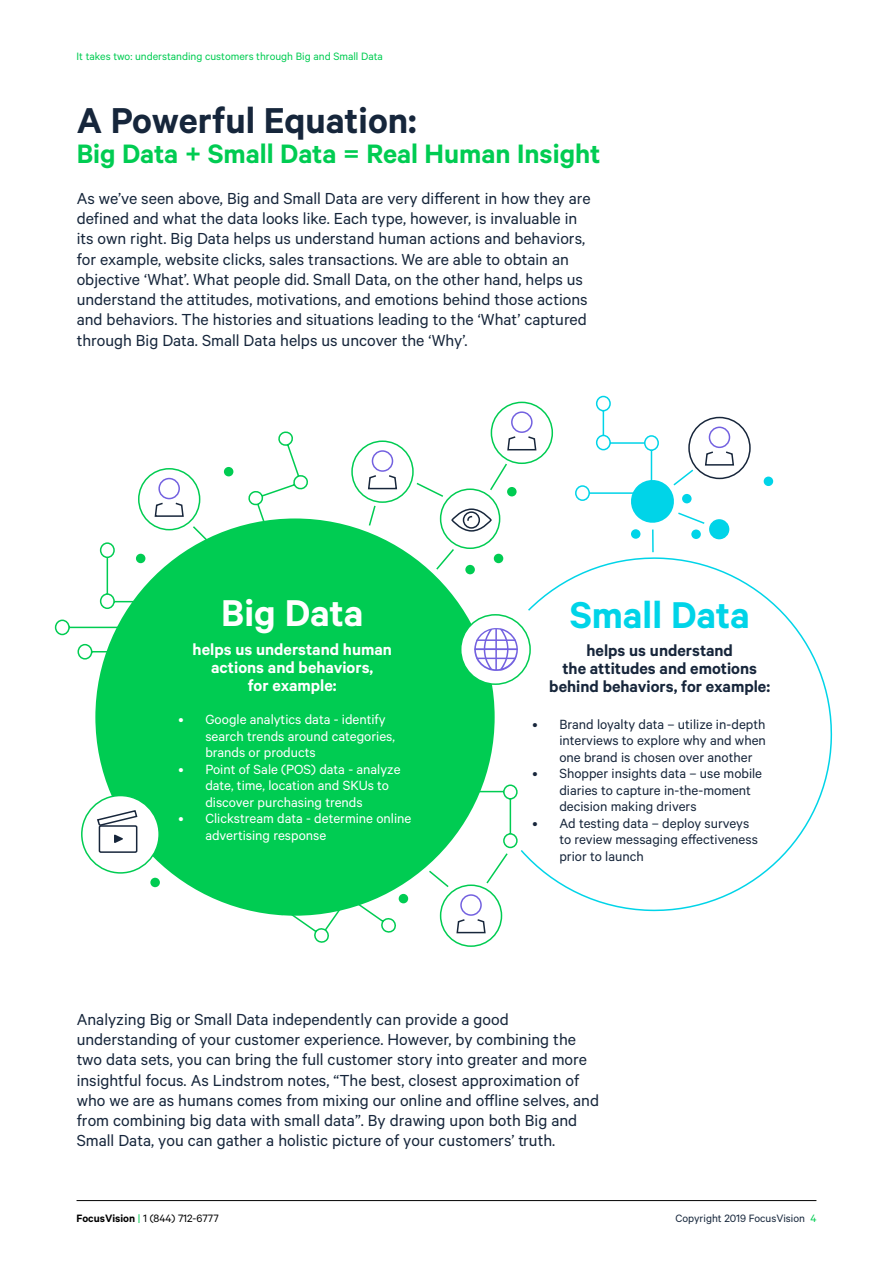
<style>
.page{position:relative;width:893px;height:1263px;background:#fff}
.page>*{position:absolute;margin:0;border:0;box-sizing:border-box;transform-origin:0 0}
.t1{font:600 42px "Calibre";letter-spacing:-.005em;color:#00d4e8}
.t2{font:600 42px "Calibre";letter-spacing:-.005em;color:#fff}
.t3{font:600 40.5px "Calibre";color:#16263b}
.t4{font:600 30px "Calibre";color:#00cc52}
.t5{font:18px/20.2px "Calibre";color:#16263b}
.t6{font:600 18px/18px "Calibre";color:#17263b;text-align:center}
.t7{font:600 18px/18px "Calibre";color:#fff;text-align:center}
.t8{font:15px/16.5px "Calibre";color:#17263b}
.t9{font:15px/16.5px "Calibre";color:#fff}
.t10{font:12px "Calibre";color:#00cc52}
.t11{font:12px "Calibre";color:#000}
.t12{font:12px "Calibre";color:#16263b}
.s1{font-weight:600}
.s2{color:#00cc52}
</style>
<div class="page">
<hr style="left:77px;top:1200px;width:739px;height:1px;background:#000">
<svg style="left:519px;top:557px;width:314px;height:355px"></svg>
<div style="left:95px;top:518px;width:400px;height:398px;background:#00cc52;border-radius:50%"></div>
<hr style="left:652px;top:529px;width:2px;height:23px;background:#00d4e8">
<div style="left:709px;top:519px;width:20px;height:20px;background:#00d4e8;border-radius:50%"></div>
<svg style="left:451px;top:508px;width:41px;height:24px"></svg>
<div style="left:440px;top:488px;width:60px;height:61px;border:2px solid #00cc52;border-radius:50%"></div>
<div style="left:460px;top:894px;width:22px;height:22px;border:2px solid #7361e0;border-radius:50%"></div>
<svg style="left:456px;top:919px;width:30px;height:15px"></svg>
<div style="left:440px;top:884px;width:62px;height:63px;border:2px solid #00cc52;border-radius:50%"></div>
<div style="left:372px;top:450px;width:21px;height:22px;border:2px solid #7361e0;border-radius:50%"></div>
<svg style="left:368px;top:475px;width:29px;height:15px"></svg>
<div style="left:351px;top:440px;width:63px;height:63px;border:2px solid #00cc52;border-radius:50%"></div>
<svg style="left:436px;top:549px;width:18px;height:21px"></svg>
<svg style="left:368px;top:505px;width:8px;height:21px"></svg>
<svg style="left:416px;top:482px;width:28px;height:15px"></svg>
<svg style="left:429px;top:870px;width:20px;height:17px"></svg>
<div style="left:631px;top:529px;width:9px;height:10px;background:#00d4e8;border-radius:50%"></div>
<div style="left:691px;top:529px;width:10px;height:10px;background:#00d4e8;border-radius:50%"></div>
<div style="left:511px;top:411px;width:22px;height:22px;border:2px solid #7361e0;border-radius:50%"></div>
<svg style="left:507px;top:436px;width:30px;height:15px"></svg>
<div style="left:491px;top:402px;width:62px;height:62px;border:2px solid #00cc52;border-radius:50%"></div>
<svg style="left:490px;top:463px;width:18px;height:28px"></svg>
<div style="left:82px;top:795px;width:77px;height:78px;background:#fff;border-radius:50%"></div>
<div style="left:81px;top:795px;width:79px;height:79px;border:2px solid #00cc52;border-radius:50%"></div>
<svg style="left:193px;top:526px;width:16px;height:16px"></svg>
<svg style="left:246px;top:431px;width:63px;height:94px"></svg>
<div style="left:507px;top:487px;width:10px;height:9px;background:#00cc52;border-radius:50%"></div>
<div style="left:224px;top:467px;width:9px;height:9px;background:#00cc52;border-radius:50%"></div>
<div style="left:158px;top:478px;width:22px;height:21px;border:2px solid #7361e0;border-radius:50%"></div>
<svg style="left:154px;top:502px;width:30px;height:15px"></svg>
<div style="left:138px;top:468px;width:62px;height:62px;border:2px solid #00cc52;border-radius:50%"></div>
<div style="left:461px;top:615px;width:69px;height:69px;background:#fff;border-radius:50%"></div>
<div style="left:460px;top:614px;width:71px;height:71px;border:2px solid #00cc52;border-radius:50%"></div>
<svg style="left:474px;top:628px;width:44px;height:43px"></svg>
<svg style="left:54px;top:542px;width:110px;height:119px"></svg>
<svg style="left:273px;top:888px;width:124px;height:55px"></svg>
<svg style="left:575px;top:395px;width:160px;height:130px"></svg>
<div style="left:399px;top:894px;width:9px;height:9px;background:#00cc52;border-radius:50%"></div>
<div style="left:764px;top:477px;width:9px;height:9px;background:#00d4e8;border-radius:50%"></div>
<div style="left:136px;top:554px;width:9px;height:9px;background:#00cc52;border-radius:50%"></div>
<svg style="left:456px;top:735px;width:62px;height:150px"></svg>
<div style="left:99px;top:825px;width:38px;height:28px;border:2px solid #17263b"></div>
<svg style="left:114px;top:834px;width:9px;height:9px"></svg>
<svg style="left:97px;top:810px;width:41px;height:17px"></svg>
<div style="left:465px;top:565px;width:10px;height:9px;background:#00cc52;border-radius:50%"></div>
<div style="left:494px;top:554px;width:9px;height:9px;background:#00cc52;border-radius:50%"></div>
<div style="left:150px;top:878px;width:10px;height:9px;background:#00cc52;border-radius:50%"></div>
<p class="t10" style="left:77px;top:49px;width:308px">It takes two: understanding customers through Big and Small Data</p>
<h2 class="t3" style="left:77px;top:97px;width:342px">A Powerful Equation:</h2>
<h3 class="t4" style="left:77px;top:136px;width:525px">Big Data + Small Data = Real Human Insight</h3>
<p class="t5" style="left:77px;top:187px;width:515px">As we’ve seen above, Big and Small Data are very different in how they are defined and what the data looks like. Each type, however, is invaluable in its own right. Big Data helps us understand human actions and behaviors, for example, website clicks, sales transactions. We are able to obtain an objective ‘What’. What people did. Small Data, on the other hand, helps us understand the attitudes, motivations, and emotions behind those actions and behaviors. The histories and situations leading to the ‘What’ captured through Big Data. Small Data helps us uncover the ‘Why’.</p>
<h1 class="t2" style="left:221px;top:588px;width:144px">Big Data</h1>
<p class="t7" style="left:193px;top:640px;width:201px">helps us understand human actions and behaviors,<br>for example:</p>
<p class="t9" style="left:205px;top:711px;width:191px;text-indent:-27px">• Google analytics data - identify search trends around categories, brands or products</p>
<p class="t9" style="left:205px;top:760px;width:197px;text-indent:-27px">• Point of Sale (POS) data - analyze date, time, location and SKUs to discover purchasing trends</p>
<p class="t9" style="left:205px;top:810px;width:208px;text-indent:-27px">• Clickstream data - determine online advertising response</p>
<h1 class="t1" style="left:570px;top:590px;width:182px">Small Data</h1>
<p class="t6" style="left:549px;top:641px;width:222px">helps us understand<br>the attitudes and emotions behind behaviors, for example:</p>
<p class="t8" style="left:559px;top:715px;width:208px;text-align:justify;text-indent:-27px">• Brand loyalty data – utilize in-depth interviews to explore why and when one brand is chosen over another</p>
<p class="t8" style="left:559px;top:765px;width:204px;text-indent:-27px">• Shopper insights data – use mobile diaries to capture in-the-moment decision making drivers</p>
<p class="t8" style="left:559px;top:814px;width:200px;text-indent:-27px">• Ad testing data – deploy surveys to review messaging effectiveness prior to launch</p>
<p class="t5" style="left:77px;top:1008px;width:524px">Analyzing Big or Small Data independently can provide a good understanding of your customer experience. However, by combining the two data sets, you can bring the full customer story into greater and more insightful focus. As Lindstrom notes, “The best, closest approximation of who we are as humans comes from mixing our online and offline selves, and from combining big data with small data”. By drawing upon both Big and Small Data, you can gather a holistic picture of your customers’ truth.</p>
<p class="t11" style="left:77px;top:1211px;width:144px"><span class="s1">FocusVision</span> <span class="s2">|</span> 1 (844) 712-6777</p>
<p class="t12" style="left:675px;top:1211px;width:142px">Copyright 2019 FocusVision <span class="s2">4</span></p>
</div>
